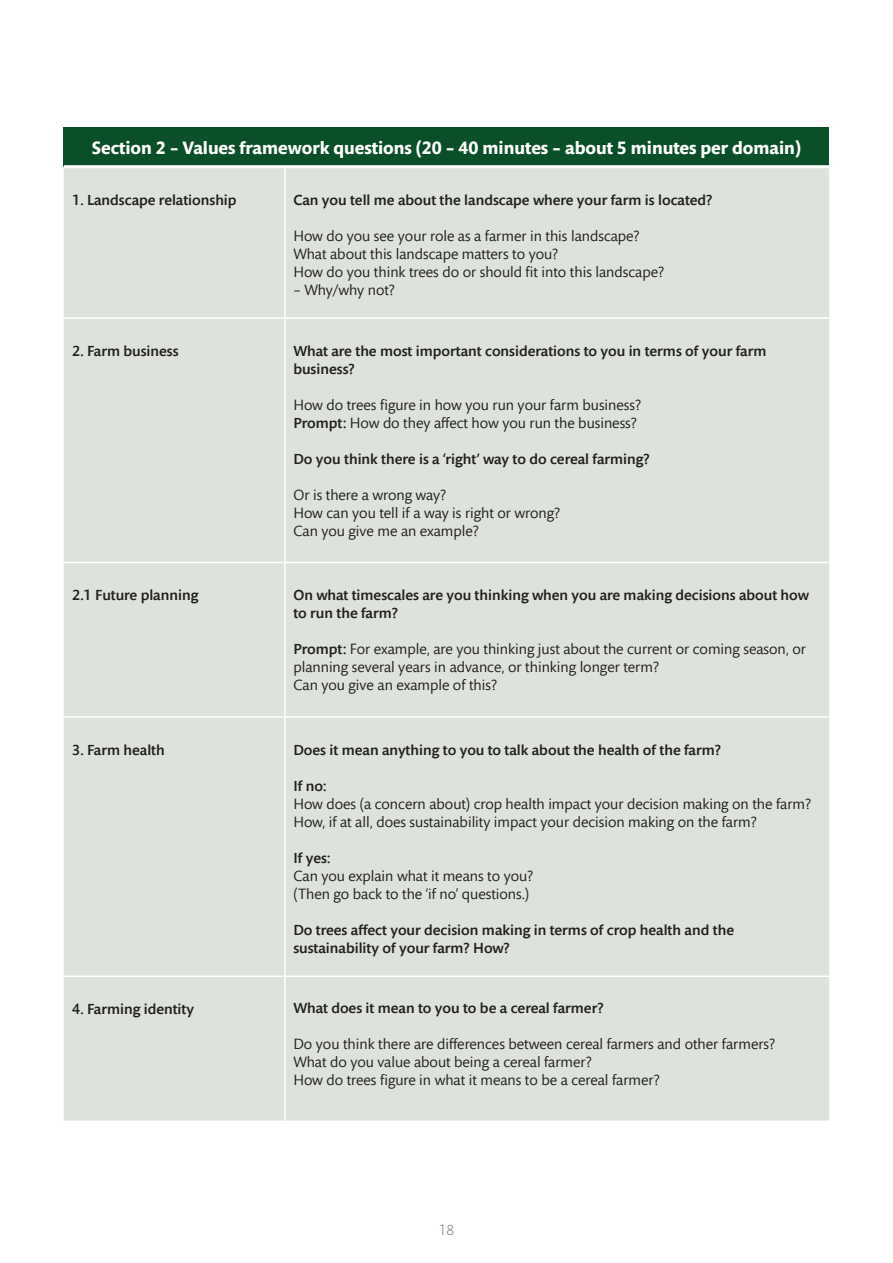
<style>
.page{position:relative;width:893px;height:1263px;background:#fff}
.page>*{position:absolute;margin:0;border:0;box-sizing:border-box;transform-origin:0 0}
.Table_body_left{font:700 18px "Mundo Sans Pro";color:#fff}
.Table_body_left-2{font:15px/18px "Mundo Sans Pro";color:#231f20}
.Table_body_left-3{font:500 15px/18px "Mundo Sans Pro";color:#231f20}
.t1{font:300 15px "Mundo Sans Pro";color:#636366}
.s1{font-weight:500}
</style>
<div class="page">
<div style="left:64px;top:128px;width:765px;height:39px;background:#0a4f27"></div>
<div style="left:64px;top:168px;width:765px;height:952px;background:#dde2da"></div>
<hr style="left:64px;top:165px;width:221px;height:3px;background:#fff">
<hr style="left:285px;top:165px;width:544px;height:3px;background:#fff">
<hr style="left:284px;top:168px;width:2px;height:149px;background:#fff">
<hr style="left:64px;top:317px;width:221px;height:2px;background:#fff">
<hr style="left:285px;top:317px;width:544px;height:2px;background:#fff">
<hr style="left:284px;top:319px;width:2px;height:243px;background:#fff">
<hr style="left:64px;top:562px;width:221px;height:1px;background:#fff">
<hr style="left:285px;top:562px;width:544px;height:1px;background:#fff">
<hr style="left:284px;top:563px;width:2px;height:153px;background:#fff">
<hr style="left:64px;top:716px;width:221px;height:2px;background:#fff">
<hr style="left:285px;top:716px;width:544px;height:2px;background:#fff">
<hr style="left:284px;top:718px;width:2px;height:257px;background:#fff">
<hr style="left:64px;top:975px;width:221px;height:2px;background:#fff">
<hr style="left:285px;top:975px;width:544px;height:2px;background:#fff">
<hr style="left:284px;top:977px;width:2px;height:143px;background:#fff">
<p class="Table_body_left" style="left:92px;top:136px;width:711px">Section 2 – Values framework questions (20 – 40 minutes – about 5 minutes per domain)</p>
<p class="Table_body_left-3" style="left:72px;top:190px;width:166px">1. Landscape relationship</p>
<p class="Table_body_left-3" style="left:293px;top:190px;width:421px">Can you tell me about the landscape where your farm is located?</p>
<p class="Table_body_left-2" style="left:293px;top:226px;width:348px">How do you see your role as a farmer in this landscape?</p>
<p class="Table_body_left-2" style="left:293px;top:244px;width:267px">What about this landscape matters to you?</p>
<p class="Table_body_left-2" style="left:293px;top:262px;width:372px">How do you think trees do or should fit into this landscape?</p>
<p class="Table_body_left-2" style="left:293px;top:280px;width:103px">– Why/why not?</p>
<p class="Table_body_left-3" style="left:72px;top:342px;width:108px">2. Farm business</p>
<p class="Table_body_left-3" style="left:293px;top:342px;width:475px">What are the most important considerations to you in terms of your farm business?</p>
<p class="Table_body_left-2" style="left:293px;top:396px;width:349px">How do trees figure in how you run your farm business?</p>
<p class="Table_body_left-2" style="left:293px;top:414px;width:345px"><span class="s1">Prompt:</span> How do they affect how you run the business?</p>
<p class="Table_body_left-3" style="left:293px;top:450px;width:358px">Do you think there is a ‘right’ way to do cereal farming?</p>
<p class="Table_body_left-2" style="left:293px;top:486px;width:154px">Or is there a wrong way?</p>
<p class="Table_body_left-2" style="left:293px;top:504px;width:268px">How can you tell if a way is right or wrong?</p>
<p class="Table_body_left-2" style="left:293px;top:522px;width:187px">Can you give me an example?</p>
<p class="Table_body_left-3" style="left:72px;top:586px;width:128px">2.1 Future planning</p>
<p class="Table_body_left-3" style="left:293px;top:586px;width:517px">On what timescales are you thinking when you are making decisions about how to run the farm?</p>
<p class="Table_body_left-2" style="left:293px;top:640px;width:514px"><span class="s1">Prompt:</span> For example, are you thinking just about the current or coming season, or planning several years in advance, or thinking longer term?</p>
<p class="Table_body_left-2" style="left:293px;top:676px;width:205px">Can you give an example of this?</p>
<p class="Table_body_left-3" style="left:72px;top:740px;width:94px">3. Farm health</p>
<p class="Table_body_left-3" style="left:293px;top:740px;width:429px">Does it mean anything to you to talk about the health of the farm?</p>
<p class="Table_body_left-3" style="left:293px;top:776px;width:35px">If no:</p>
<p class="Table_body_left-2" style="left:293px;top:794px;width:519px">How does (a concern about) crop health impact your decision making on the farm?</p>
<p class="Table_body_left-2" style="left:293px;top:812px;width:465px">How, if at all, does sustainability impact your decision making on the farm?</p>
<p class="Table_body_left-3" style="left:293px;top:848px;width:38px">If yes:</p>
<p class="Table_body_left-2" style="left:293px;top:866px;width:241px">Can you explain what it means to you?</p>
<p class="Table_body_left-2" style="left:293px;top:884px;width:237px">(Then go back to the ‘if no’ questions.)</p>
<p class="Table_body_left-3" style="left:293px;top:920px;width:442px">Do trees affect your decision making in terms of crop health and the sustainability of your farm? How?</p>
<p class="Table_body_left-3" style="left:72px;top:1000px;width:123px">4. Farming identity</p>
<p class="Table_body_left-3" style="left:293px;top:999px;width:312px">What does it mean to you to be a cereal farmer?</p>
<p class="Table_body_left-2" style="left:293px;top:1035px;width:483px">Do you think there are differences between cereal farmers and other farmers?</p>
<p class="Table_body_left-2" style="left:293px;top:1053px;width:300px">What do you value about being a cereal farmer?</p>
<p class="Table_body_left-2" style="left:293px;top:1071px;width:368px">How do trees figure in what it means to be a cereal farmer?</p>
<p class="t1" style="left:439px;top:1220px;width:17px">18</p>
</div>
